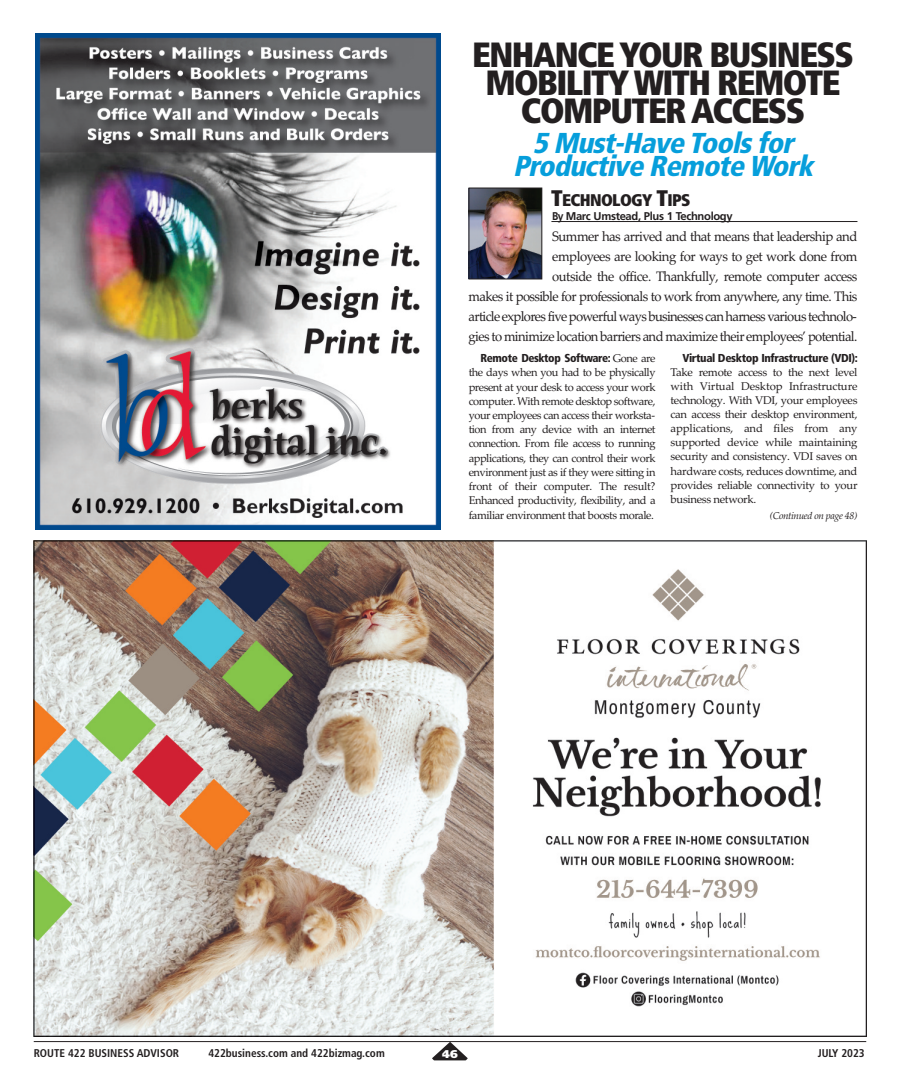
<style>
.page{position:relative;width:900px;height:1092px;background:#fff}
.page>*{position:absolute;margin:0;border:0;box-sizing:border-box;transform-origin:0 0}
.t1{font:900 condensed 35px/28px "Frutiger";letter-spacing:-.045em;color:#231f20;text-align:center}
.t2{font:italic 900 condensed 28.75px/23.8px "Frutiger";color:#069edb;text-align:center}
.t3{font:900 condensed 16.88px "Frutiger";letter-spacing:-.04em;color:#231f20}
.t4{font:13.75px/20px "Palatino Linotype";letter-spacing:-.045em;color:#231f20;text-align:right;scale:.96 1}
.t5{font:900 condensed 11.5px "Frutiger";letter-spacing:-.03em;color:#231f20}
.t6{font:11.25px/14.2px "Palatino Linotype";letter-spacing:-.035em;color:#231f20;text-align:justify}
.t7{font:700 condensed 11.25px "Frutiger";color:#231f20}
.t8{font:700 11.25px "Frutiger";letter-spacing:-.03em;color:#231f20;scale:.92 1}
.t9{font:900 11.25px "Frutiger";color:#fff}
.t10{font:italic 10px "Palatino Linotype";letter-spacing:-.04em;color:#231f20}
.s1{font-size:22.5px}
.s2{font-family:"Palatino Linotype";font-weight:400;font-stretch:normal;font-size:11.25px}
</style>
<div class="page">
<hr style="left:34px;top:1041px;width:832px;height:1px;background:#231f20">
<svg style="left:432px;top:1041px;width:36px;height:19px"></svg>
<hr style="left:551px;top:221px;width:306px;height:1px;background:#231f20">
<img style="left:471px;top:190px;width:69px;height:87px">
<div style="left:469px;top:188px;width:73px;height:91px;border:1px solid #231f20"></div>
<img style="left:33px;top:540px;width:833px;height:496px">
<img style="left:36px;top:34px;width:405px;height:495px">
<h1 class="t1" style="left:472px;top:44px;width:383px">ENHANCE YOUR BUSINESS<br>MOBILITY WITH REMOTE<br>COMPUTER ACCESS</h1>
<h2 class="t2" style="left:513px;top:133px;width:307px">5 Must-Have Tools for<br>Productive Remote Work</h2>
<h3 class="t3" style="left:551px;top:193px;width:141px"><span class="s1">T</span>ECHNOLOGY <span class="s1">T</span>IPS</h3>
<p class="t8" style="left:552px;top:212px;width:198px">By Marc Umstead, Plus 1 Technology</p>
<p class="t4" style="left:469px;top:226px;width:407px">Summer has arrived and that means that leadership and<br>employees are looking for ways to get work done from<br>outside the office. Thankfully, remote computer access<br>makes it possible for professionals to work from anywhere, any time. This article explores five powerful ways businesses can harness various technolo&shy;gies to minimize location barriers and maximize their employees’ potential.</p>
<p class="t5" style="left:481px;top:353px;width:176px">Remote Desktop Software: <span class="s2">Gone are</span></p>
<p class="t6" style="left:469px;top:365px;width:188px">the days when you had to be physically present at your desk to access your work computer. With remote desktop software, your employees can access their worksta&shy;tion from any device with an internet connection. From file access to running applications, they can control their work environment just as if they were sitting in front of their computer. The result?<br>Enhanced productivity, flexibility, and a familiar environment that boosts morale.</p>
<p class="t5" style="left:683px;top:353px;width:177px">Virtual Desktop Infrastructure (VDI):</p>
<p class="t6" style="left:671px;top:365px;width:188px">Take remote access to the next level with Virtual Desktop Infrastructure technology. With VDI, your employees can access their desktop environment, applications, and files from any supported device while maintaining security and consistency. VDI saves on hardware costs, reduces downtime, and provides reliable connectivity to your business network.</p>
<p class="t10" style="left:770px;top:509px;width:89px">(Continued on page 48)</p>
<p class="t7" style="left:34px;top:1048px;width:147px">ROUTE 422 BUSINESS ADVISOR</p>
<p class="t7" style="left:208px;top:1048px;width:178px">422business.com and 422bizmag.com</p>
<p class="t9" style="left:442px;top:1049px;width:17px">46</p>
<p class="t7" style="left:818px;top:1048px;width:49px">JULY 2023</p>
</div>
